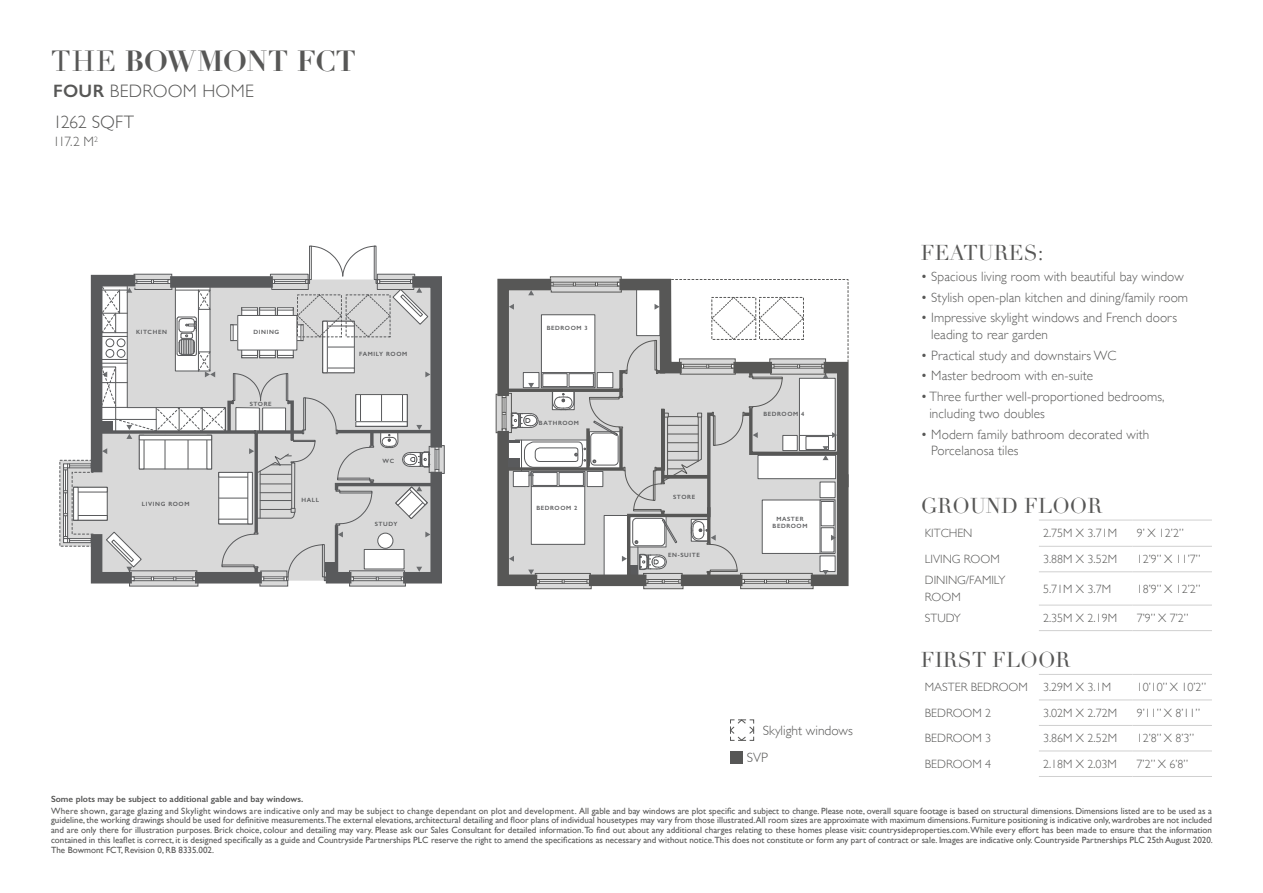
<style>
.page{position:relative;width:1263px;height:893px;background:#fff}
.page>*{position:absolute;margin:0;border:0;box-sizing:border-box;transform-origin:0 0}
.t1{font:700 28.5px "Didot";letter-spacing:-.01em;color:#575756}
.t2{font:21px "Didot";color:#575756}
.t3{font:300 18px "Gill Sans";letter-spacing:.01em;color:#575756}
.t4{font:300 18px "Gill Sans";letter-spacing:-.015em;color:#575756}
.t5{font:300 13.5px/16.5px "Gill Sans";letter-spacing:.01em;color:#575756}
.t6{font:300 12px/16.5px "Gill Sans";color:#575756}
.t7{font:9px/9.8px "Gill Sans";color:#575756;text-align:justify}
.t8{font:600 9px "Gill Sans";color:#575756}
.t9{font:600 6.15px/7.4px "Gill Sans";letter-spacing:.1em;color:#595a5c;text-align:center}
.s1{font-weight:400}
.s2{font-weight:600}
</style>
<div class="page">
<div style="left:63px;top:464px;width:30px;height:79px;border:1px solid #595a5c"></div>
<svg style="left:64px;top:246px;width:381px;height:341px"></svg>
<hr style="left:1039px;top:520px;width:93px;height:1px;background:#d0d0d0">
<hr style="left:1132px;top:520px;width:80px;height:1px;background:#d0d0d0">
<hr style="left:1039px;top:546px;width:93px;height:1px;background:#d0d0d0">
<hr style="left:1132px;top:546px;width:80px;height:1px;background:#d0d0d0">
<hr style="left:1039px;top:571px;width:93px;height:1px;background:#d0d0d0">
<hr style="left:1132px;top:571px;width:80px;height:1px;background:#d0d0d0">
<hr style="left:1039px;top:605px;width:93px;height:1px;background:#d0d0d0">
<hr style="left:1132px;top:605px;width:80px;height:1px;background:#d0d0d0">
<hr style="left:1039px;top:630px;width:93px;height:1px;background:#d0d0d0">
<hr style="left:1132px;top:630px;width:80px;height:1px;background:#d0d0d0">
<hr style="left:1039px;top:674px;width:93px;height:1px;background:#d0d0d0">
<hr style="left:1132px;top:674px;width:80px;height:1px;background:#d0d0d0">
<hr style="left:1039px;top:700px;width:93px;height:1px;background:#d0d0d0">
<hr style="left:1132px;top:700px;width:80px;height:1px;background:#d0d0d0">
<hr style="left:1039px;top:725px;width:93px;height:1px;background:#d0d0d0">
<hr style="left:1132px;top:725px;width:80px;height:1px;background:#d0d0d0">
<hr style="left:1039px;top:751px;width:93px;height:1px;background:#d0d0d0">
<hr style="left:1132px;top:751px;width:80px;height:1px;background:#d0d0d0">
<hr style="left:1039px;top:776px;width:93px;height:1px;background:#d0d0d0">
<hr style="left:1132px;top:776px;width:80px;height:1px;background:#d0d0d0">
<div style="left:730px;top:751px;width:13px;height:13px;background:#575756"></div>
<svg style="left:730px;top:719px;width:25px;height:22px"></svg>
<svg style="left:495px;top:276px;width:354px;height:314px"></svg>
<hr style="left:663px;top:475px;width:46px;height:3px;background:#575756">
<h1 class="t1" style="left:51px;top:43px;width:306px"><span class="s1">THE</span> BOWMONT FCT</h1>
<h3 class="t3" style="left:53px;top:77px;width:202px"><span class="s2">FOUR</span> BEDROOM HOME</h3>
<h3 class="t4" style="left:53px;top:108px;width:83px">1262 SQFT</h3>
<h3 class="t5" style="left:53px;top:133px;width:46px">117.2 M<sup>2</sup></h3>
<p class="t9" style="left:136px;top:328px;width:32px">KITCHEN</p>
<p class="t9" style="left:253px;top:328px;width:27px">DINING</p>
<p class="t9" style="left:250px;top:400px;width:24px">STORE</p>
<p class="t9" style="left:142px;top:500px;width:49px">LIVING ROOM</p>
<p class="t9" style="left:301px;top:497px;width:19px">HALL</p>
<p class="t9" style="left:359px;top:350px;width:50px">FAMILY ROOM</p>
<p class="t9" style="left:383px;top:458px;width:13px">WC</p>
<p class="t9" style="left:375px;top:520px;width:24px">STUDY</p>
<p class="t9" style="left:547px;top:324px;width:43px">BEDROOM 3</p>
<p class="t9" style="left:539px;top:419px;width:42px">BATHROOM</p>
<p class="t9" style="left:536px;top:504px;width:43px">BEDROOM 2</p>
<p class="t9" style="left:673px;top:493px;width:24px">STORE</p>
<p class="t9" style="left:668px;top:551px;width:33px">EN-SUITE</p>
<p class="t9" style="left:763px;top:410px;width:43px">BEDROOM 4</p>
<p class="t9" style="left:772px;top:515px;width:36px">MASTER<br>BEDROOM</p>
<h3 class="t5" style="left:763px;top:722px;width:92px">Skylight windows</h3>
<h3 class="t5" style="left:747px;top:749px;width:23px">SVP</h3>
<h2 class="t2" style="left:921px;top:240px;width:124px">FEATURES:</h2>
<h3 class="t5" style="left:921px;top:268px;width:265px">• Spacious living room with beautiful bay window</h3>
<h3 class="t5" style="left:921px;top:288px;width:269px">• Stylish open-plan kitchen and dining/family room</h3>
<h3 class="t5" style="left:931px;top:309px;width:247px;text-indent:-11px">• Impressive skylight windows and French doors leading to rear garden</h3>
<h3 class="t5" style="left:921px;top:346px;width:197px">• Practical study and downstairs WC</h3>
<h3 class="t5" style="left:921px;top:367px;width:174px">• Master bedroom with en-suite</h3>
<h3 class="t5" style="left:929px;top:388px;width:237px;text-indent:-9px">• Three further well-proportioned bedrooms, including two doubles</h3>
<h3 class="t5" style="left:931px;top:425px;width:220px;text-indent:-11px">• Modern family bathroom decorated with<br>Porcelanosa tiles</h3>
<h2 class="t2" style="left:921px;top:493px;width:183px">GROUND FLOOR</h2>
<h3 class="t6" style="left:925px;top:525px;width:49px">KITCHEN</h3>
<h3 class="t6" style="left:1043px;top:525px;width:75px">2.75M X 3.71M</h3>
<h3 class="t6" style="left:1137px;top:525px;width:48px">9’ X 12’2”</h3>
<h3 class="t6" style="left:925px;top:550px;width:76px">LIVING ROOM</h3>
<h3 class="t6" style="left:1043px;top:550px;width:75px">3.88M X 3.52M</h3>
<h3 class="t6" style="left:1137px;top:550px;width:65px">12’9” X 11’7”</h3>
<h3 class="t6" style="left:925px;top:572px;width:82px">DINING/FAMILY<br>ROOM</h3>
<h3 class="t6" style="left:1043px;top:580px;width:69px">5.71M X 3.7M</h3>
<h3 class="t6" style="left:1137px;top:580px;width:65px">18’9” X 12’2”</h3>
<h3 class="t6" style="left:925px;top:609px;width:37px">STUDY</h3>
<h3 class="t6" style="left:1043px;top:609px;width:75px">2.35M X 2.19M</h3>
<h3 class="t6" style="left:1137px;top:609px;width:53px">7’9” X 7’2”</h3>
<h2 class="t2" style="left:921px;top:647px;width:152px">FIRST FLOOR</h2>
<h3 class="t6" style="left:925px;top:679px;width:104px">MASTER BEDROOM</h3>
<h3 class="t6" style="left:1043px;top:679px;width:69px">3.29M X 3.1M</h3>
<h3 class="t6" style="left:1137px;top:679px;width:71px">10’10” X 10’2”</h3>
<h3 class="t6" style="left:925px;top:704px;width:68px">BEDROOM 2</h3>
<h3 class="t6" style="left:1043px;top:704px;width:75px">3.02M X 2.72M</h3>
<h3 class="t6" style="left:1137px;top:704px;width:65px">9’11” X 8’11”</h3>
<h3 class="t6" style="left:925px;top:730px;width:68px">BEDROOM 3</h3>
<h3 class="t6" style="left:1043px;top:730px;width:75px">3.86M X 2.52M</h3>
<h3 class="t6" style="left:1137px;top:730px;width:59px">12’8” X 8’3”</h3>
<h3 class="t6" style="left:925px;top:755px;width:68px">BEDROOM 4</h3>
<h3 class="t6" style="left:1043px;top:755px;width:75px">2.18M X 2.03M</h3>
<h3 class="t6" style="left:1137px;top:755px;width:53px">7’2” X 6’8”</h3>
<p class="t8" style="left:51px;top:793px;width:254px">Some plots may be subject to additional gable and bay windows.</p>
<p class="t7" style="left:51px;top:806px;width:1163px">Where shown, garage glazing and Skylight windows are indicative only and may be subject to change dependant on plot and development. All gable and bay windows are plot specific and subject to change. Please note, overall square footage is based on structural dimensions. Dimensions listed are to be used as a guideline, the working drawings should be used for definitive measurements.The external elevations, architectural detailing and floor plans of individual housetypes may vary from those illustrated.All room sizes are approximate with maximum dimensions. Furniture positioning is indicative only, wardrobes are not included and are only there for illustration purposes. Brick choice, colour and detailing may vary. Please ask our Sales Consultant for detailed information. To find out about any additional charges relating to these homes please visit: countrysideproperties.com. While every effort has been made to ensure that the information contained in this leaflet is correct, it is designed specifically as a guide and Countryside Partnerships PLC reserve the right to amend the specifications as necessary and without notice.This does not constitute or form any part of contract or sale. Images are indicative only. Countryside Partnerships PLC 25th August 2020.<br>The Bowmont FCT, Revision 0, RB 8335.002.</p>
</div>
